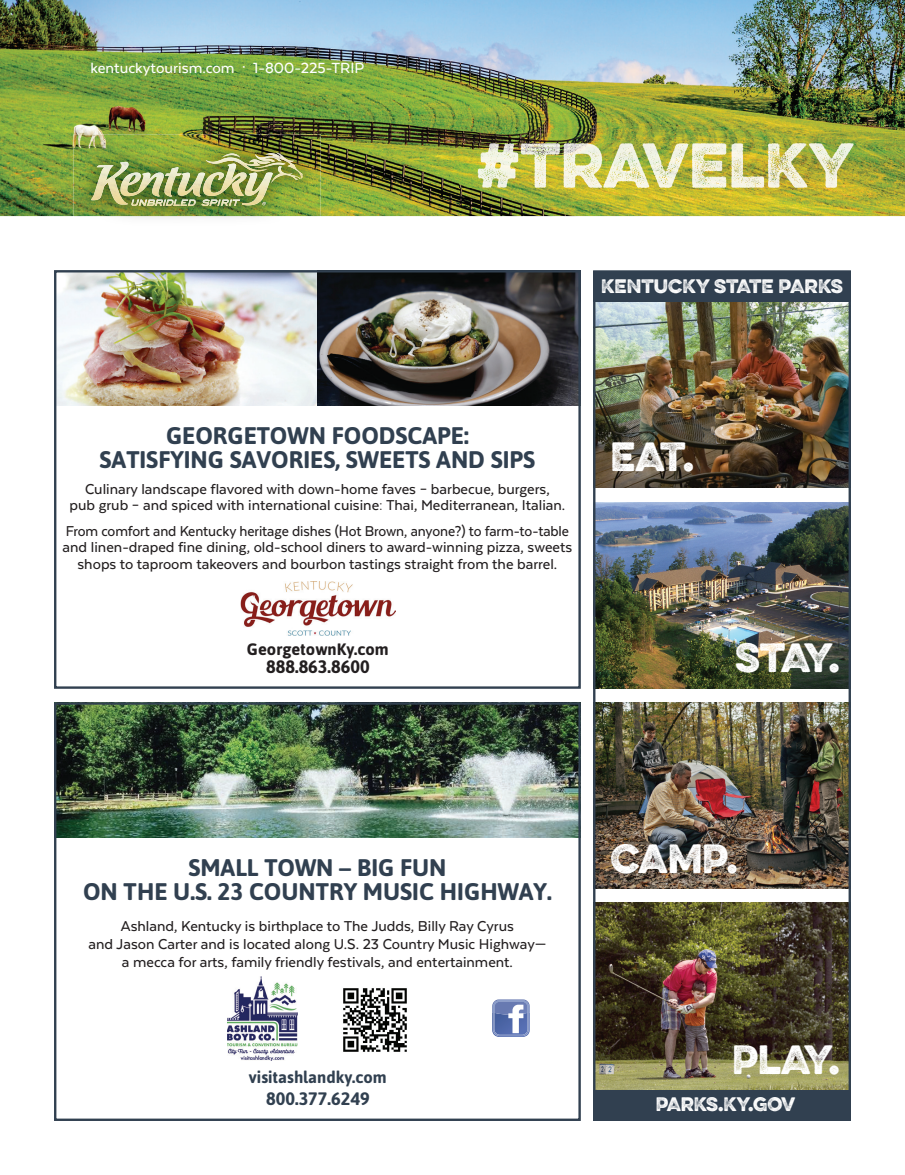
<style>
.page{position:relative;width:905px;height:1175px;background:#fff}
.page>*{position:absolute;margin:0;border:0;box-sizing:border-box;transform-origin:0 0}
.t1{font:36.6px "Eveleth Dot";letter-spacing:-.01em;color:#fff}
.t2{font:700 24px/24px "Asap";color:#314050;text-align:center}
.t3{font:700 18px "Asap";color:#231f20}
.t4{font:700 18px "Asap";color:#314050}
.t5{font:17.55px "Eveleth Dot";letter-spacing:-.005em;color:#fff}
.t6{font:500 16.95px "Texta";color:#fff}
.t7{font:500 16.5px/18px "Texta";color:#231f20;text-align:center}
.t8{font:500 16.5px/16.5px "Texta";color:#231f20;text-align:center;scale:.95 1}
.t9{font:700 16.5px "Asap";color:#314050}
.t10{font:700 16.5px "Asap";color:#231f20}
</style>
<div class="page">
<img style="left:0;top:0;width:904px;height:216px">
<img style="left:73px;top:134px;width:247px;height:84px">
<img style="left:131px;top:199px;width:109px;height:7px">
<img style="left:255px;top:153px;width:47px;height:26px">
<img style="left:222px;top:153px;width:18px;height:4px">
<img style="left:271px;top:166px;width:29px;height:17px">
<img style="left:270px;top:163px;width:16px;height:5px">
<img style="left:206px;top:157px;width:64px;height:14px">
<img style="left:91px;top:162px;width:37px;height:42px">
<img style="left:164px;top:167px;width:18px;height:30px">
<img style="left:242px;top:172px;width:31px;height:33px">
<img style="left:178px;top:173px;width:27px;height:24px">
<img style="left:203px;top:163px;width:43px;height:33px">
<img style="left:120px;top:172px;width:44px;height:25px">
<svg style="left:262px;top:202px;width:4px;height:3px"></svg>
<img style="left:460px;top:143px;width:393px;height:45px">
<img style="left:240px;top:581px;width:155px;height:55px">
<img style="left:57px;top:273px;width:260px;height:132px">
<img style="left:317px;top:273px;width:261px;height:132px">
<div style="left:54px;top:270px;width:527px;height:418px;border:2px solid #314050"></div>
<img style="left:227px;top:976px;width:71px;height:84px">
<img style="left:343px;top:988px;width:64px;height:64px">
<img style="left:57px;top:705px;width:521px;height:132px">
<div style="left:54px;top:702px;width:527px;height:419px;border:2px solid #314050"></div>
<img style="left:596px;top:502px;width:251px;height:186px">
<img style="left:596px;top:301px;width:251px;height:186px">
<img style="left:596px;top:902px;width:251px;height:187px">
<img style="left:596px;top:702px;width:251px;height:186px">
<div style="left:593px;top:270px;width:257px;height:849px;border:2px solid #314050"></div>
<div style="left:593px;top:1090px;width:257px;height:30px;background:#314050"></div>
<div style="left:593px;top:270px;width:257px;height:31px;background:#314050"></div>
<svg style="left:492px;top:999px;width:37px;height:37px"></svg>
<p class="t6" style="left:91px;top:59px;width:275px">kentuckytourism.com · 1-800-225-TRIP</p>
<p class="t5" style="left:601px;top:272px;width:243px">KENTUCKY STATE PARKS</p>
<p class="t2" style="left:100px;top:423px;width:437px">GEORGETOWN FOODSCAPE:<br>SATISFYING SAVORIES, SWEETS AND SIPS</p>
<p class="t7" style="left:69px;top:480px;width:497px;line-height:16.5px">Culinary landscape flavored with down-home faves – barbecue, burgers,<br>pub grub – and spiced with international cuisine: Thai, Mediterranean, Italian.</p>
<p class="t8" style="left:62px;top:522px;width:538px">From comfort and Kentucky heritage dishes (Hot Brown, anyone?) to farm-to-table and linen-draped fine dining, old-school diners to award-winning pizza, sweets shops to taproom takeovers and bourbon tastings straight from the barrel.</p>
<p class="t10" style="left:247px;top:639px;width:143px">GeorgetownKy.com</p>
<p class="t3" style="left:266px;top:656px;width:105px">888.863.8600</p>
<p class="t1" style="left:610px;top:428px;width:85px">EAT.</p>
<p class="t1" style="left:735px;top:629px;width:106px">STAY.</p>
<p class="t2" style="left:83px;top:855px;width:470px">SMALL TOWN – BIG FUN<br>ON THE U.S. 23 COUNTRY MUSIC HIGHWAY.</p>
<p class="t7" style="left:88px;top:916px;width:459px">Ashland, Kentucky is birthplace to The Judds, Billy Ray Cyrus<br>and Jason Carter and is located along U.S. 23 Country Music Highway— a mecca for arts, family friendly festivals, and entertainment.</p>
<p class="t9" style="left:249px;top:1067px;width:139px">visitashlandky.com</p>
<p class="t4" style="left:266px;top:1088px;width:105px">800.377.6249</p>
<p class="t1" style="left:610px;top:830px;width:129px">CAMP.</p>
<p class="t1" style="left:732px;top:1031px;width:109px">PLAY.</p>
<p class="t5" style="left:655px;top:1090px;width:141px">PARKS.KY.GOV</p>
</div>
